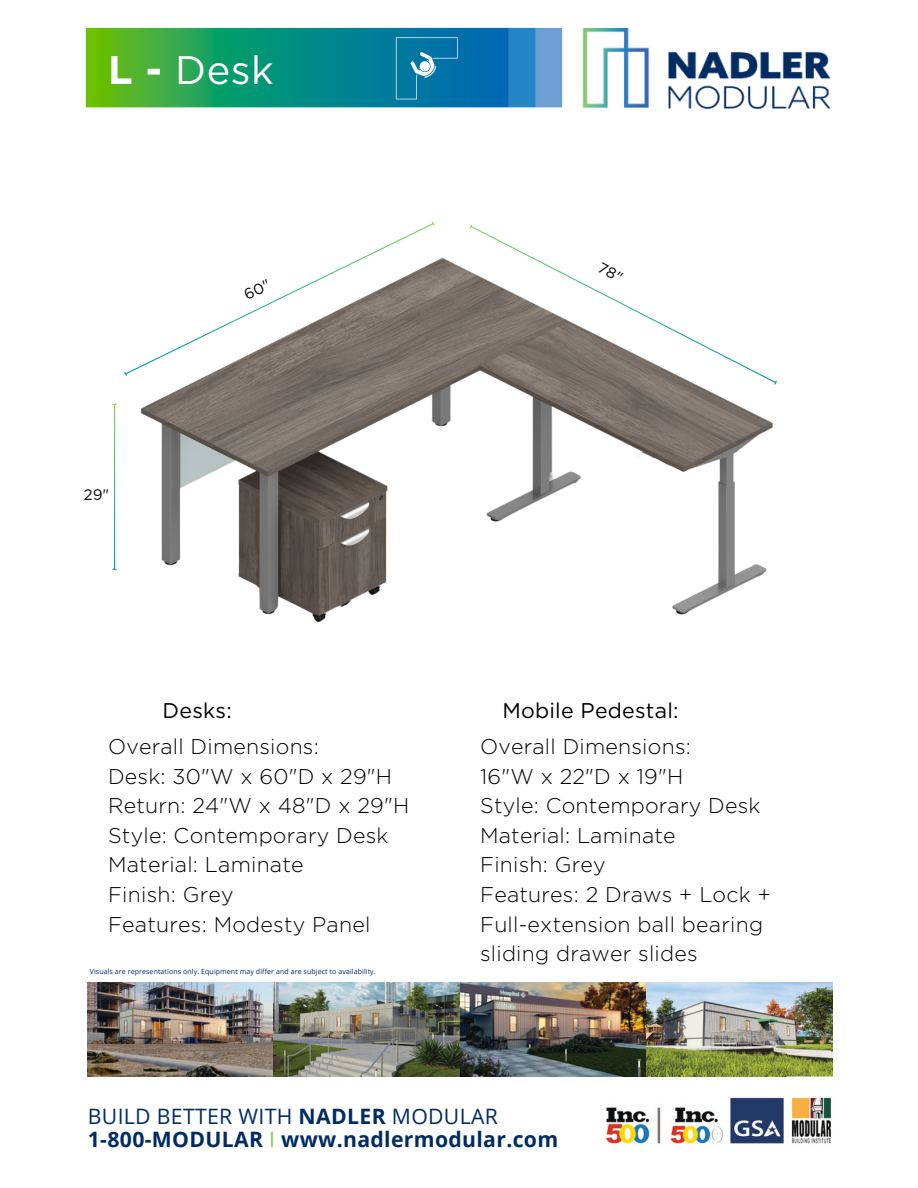
<style>
.page{position:relative;width:918px;height:1188px;background:#fff}
.page>*{position:absolute;margin:0;border:0;box-sizing:border-box;transform-origin:0 0}
.t1{font:39.75px "Gotham";color:#fff}
.t2{font:300 21.3px/29.7px "Gotham";letter-spacing:.01em;color:#000}
.t3{font:21.3px "Gotham";letter-spacing:.01em;color:#000}
.t4{font:700 21.15px/23.2px "Open Sans";letter-spacing:.015em;color:#002c62}
.t5{font:7.05px "Open Sans";letter-spacing:.01em;color:#002c62}
.s1{font-weight:700}
.s2{font-weight:400}
.s3{font-weight:400;color:#8ac755}
</style>
<div class="page">
<img style="left:87px;top:982px;width:559px;height:95px">
<img style="left:583px;top:29px;width:66px;height:79px">
<img style="left:668px;top:51px;width:163px;height:58px">
<img style="left:605px;top:1097px;width:226px;height:47px">
<img style="left:786px;top:982px;width:47px;height:94px">
<img style="left:646px;top:1053px;width:140px;height:24px">
<img style="left:646px;top:982px;width:185px;height:71px">
<img style="left:85px;top:27px;width:478px;height:81px">
<svg style="left:396px;top:37px;width:62px;height:62px;background:#1b82ad"></svg>
<img style="left:112px;top:257px;width:661px;height:366px">
<svg style="left:124px;top:224px;width:311px;height:151px"></svg>
<svg style="left:123px;top:371px;width:5px;height:6px"></svg>
<svg style="left:431px;top:221px;width:4px;height:6px"></svg>
<hr style="left:114px;top:405px;width:1px;height:164px;background:#fff">
<svg style="left:470px;top:227px;width:303px;height:157px"></svg>
<svg style="left:773px;top:380px;width:4px;height:5px"></svg>
<svg style="left:469px;top:224px;width:4px;height:5px"></svg>
<svg style="left:243px;top:279px;width:25px;height:21px"></svg>
<svg style="left:598px;top:262px;width:26px;height:17px"></svg>
<p class="t1" style="left:108px;top:46px;width:167px"><span class="s1">L -</span> Desk</p>
<p class="t3" style="left:163px;top:698px;width:71px">Desks:</p>
<p class="t3" style="left:502px;top:698px;width:178px">Mobile Pedestal:</p>
<p class="t2" style="left:480px;top:731px;width:292px">Overall Dimensions:<br>16"W x 22"D x 19"H<br>Style: Contemporary Desk<br>Material: Laminate<br>Finish: Grey<br>Features: 2 Draws + Lock +<br>Full-extension ball bearing sliding drawer slides</p>
<p class="t5" style="left:90px;top:966px;width:288px">Visuals are representations only. Equipment may differ and are subject to availability.</p>
<p class="t2" style="left:108px;top:731px;width:303px">Overall Dimensions:<br>Desk: 30"W x 60"D x 29"H<br>Return: 24"W x 48"D x 29"H<br>Style: Contemporary Desk<br>Material: Laminate<br>Finish: Grey<br>Features: Modesty Panel</p>
<p class="t4" style="left:88px;top:1104px;width:472px"><span class="s2">BUILD BETTER WITH</span> NADLER <span class="s2">MODULAR<br></span>1-800-MODULAR <span class="s3">I</span> www.nadlermodular.com</p>
</div>
